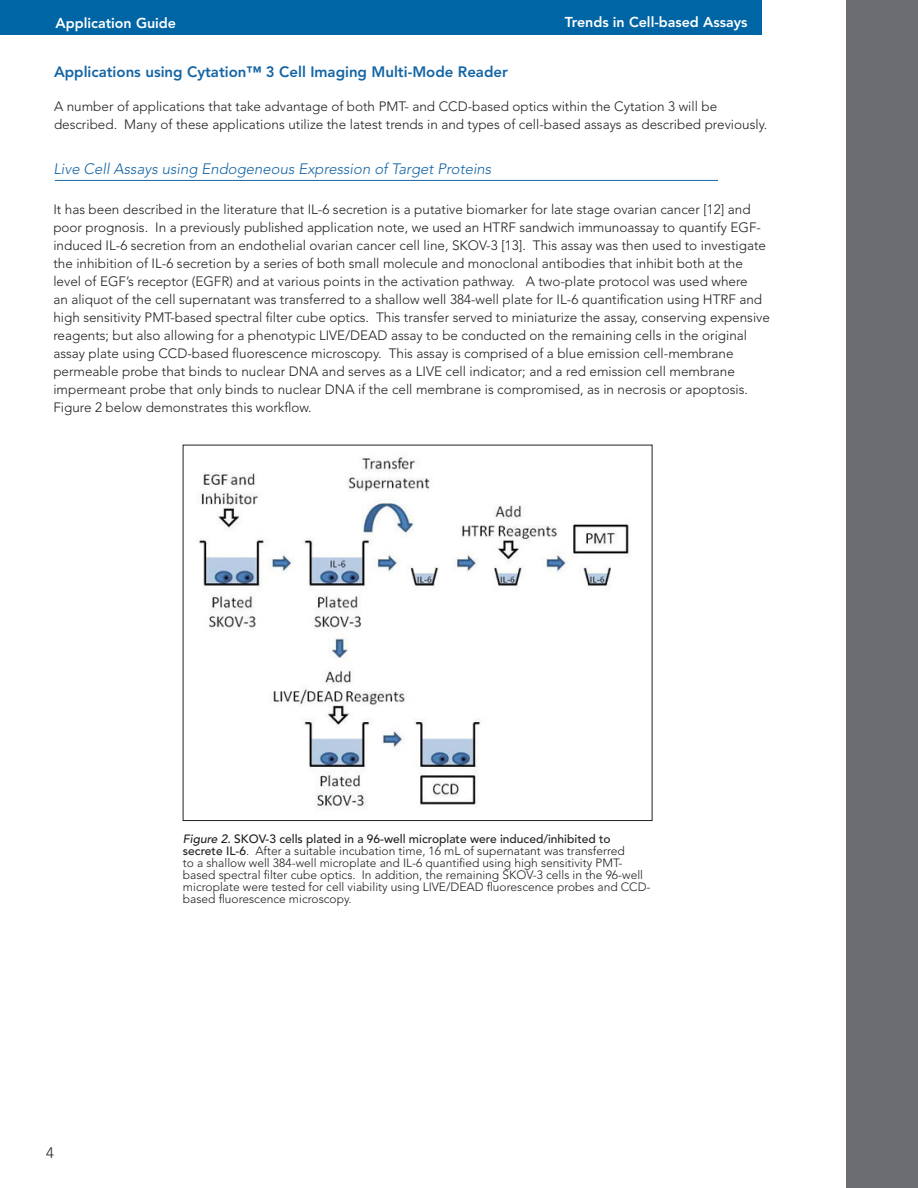
<style>
.page{position:relative;width:918px;height:1188px;background:#fff}
.page>*{position:absolute;margin:0;border:0;box-sizing:border-box;transform-origin:0 0}
.t1{font:italic 300 15px "Avenir LT Std";color:#1565a5}
.t2{font:800 15px "Avenir LT Std";color:#1565a5}
.t3{font:300 15px "Avenir LT Std";color:#231f20}
.t4{font:800 14.25px "Avenir LT Std";color:#fff}
.t5{font:300 13.5px/18px "Avenir LT Std";color:#231f20}
.t6{font:300 12px/12px "Avenir LT Std";color:#231f20}
.s1{font-weight:500;font-style:italic}
.s2{font-weight:500}
</style>
<div class="page">
<div style="left:847px;top:0;width:71px;height:1188px;background:#6c6d70"></div>
<div style="left:0;top:0;width:762px;height:34px;background:#0065a4"></div>
<hr style="left:55px;top:180px;width:663px;height:1px;background:#1565a5">
<img style="left:198px;top:457px;width:431px;height:351px">
<p class="t4" style="left:56px;top:15px;width:122px">Application Guide</p>
<p class="t4" style="left:565px;top:14px;width:184px">Trends in Cell-based Assays</p>
<p class="t2" style="left:54px;top:63px;width:455px">Applications using Cytation™ 3 Cell Imaging Multi-Mode Reader</p>
<p class="t5" style="left:54px;top:97px;width:715px">A number of applications that take advantage of both PMT- and CCD-based optics within the Cytation 3 will be described. Many of these applications utilize the latest trends in and types of cell-based assays as described previously.</p>
<p class="t1" style="left:53px;top:160px;width:440px">Live Cell Assays using Endogeneous Expression of Target Proteins</p>
<p class="t5" style="left:53px;top:201px;width:718px">It has been described in the literature that IL-6 secretion is a putative biomarker for late stage ovarian cancer [12] and poor prognosis. In a previously published application note, we used an HTRF sandwich immunoassay to quantify EGF&shy;induced IL-6 secretion from an endothelial ovarian cancer cell line, SKOV-3 [13]. This assay was then used to investigate the inhibition of IL-6 secretion by a series of both small molecule and monoclonal antibodies that inhibit both at the level of EGF’s receptor (EGFR) and at various points in the activation pathway. A two-plate protocol was used where<br>an aliquot of the cell supernatant was transferred to a shallow well 384-well plate for IL-6 quantification using HTRF and high sensitivity PMT-based spectral filter cube optics. This transfer served to miniaturize the assay, conserving expensive reagents; but also allowing for a phenotypic LIVE/DEAD assay to be conducted on the remaining cells in the original assay plate using CCD-based fluorescence microscopy. This assay is comprised of a blue emission cell-membrane permeable probe that binds to nuclear DNA and serves as a LIVE cell indicator; and a red emission cell membrane impermeant probe that only binds to nuclear DNA if the cell membrane is compromised, as in necrosis or apoptosis.<br>Figure 2 below demonstrates this workflow.</p>
<p class="t3" style="left:46px;top:1144px;width:9px">4</p>
<p class="t6" style="left:183px;top:833px;width:469px"><span class="s1">Figure 2.</span> <span class="s2">SKOV-3 cells plated in a 96-well microplate were induced/inhibited to secrete IL-6</span>. After a suitable incubation time, 16 mL of supernatant was transferred<br>to a shallow well 384-well microplate and IL-6 quantified using high sensitivity PMT&shy;based spectral filter cube optics. In addition, the remaining SKOV-3 cells in the 96-well microplate were tested for cell viability using LIVE/DEAD fluorescence probes and CCD&shy;based fluorescence microscopy.</p>
</div>
